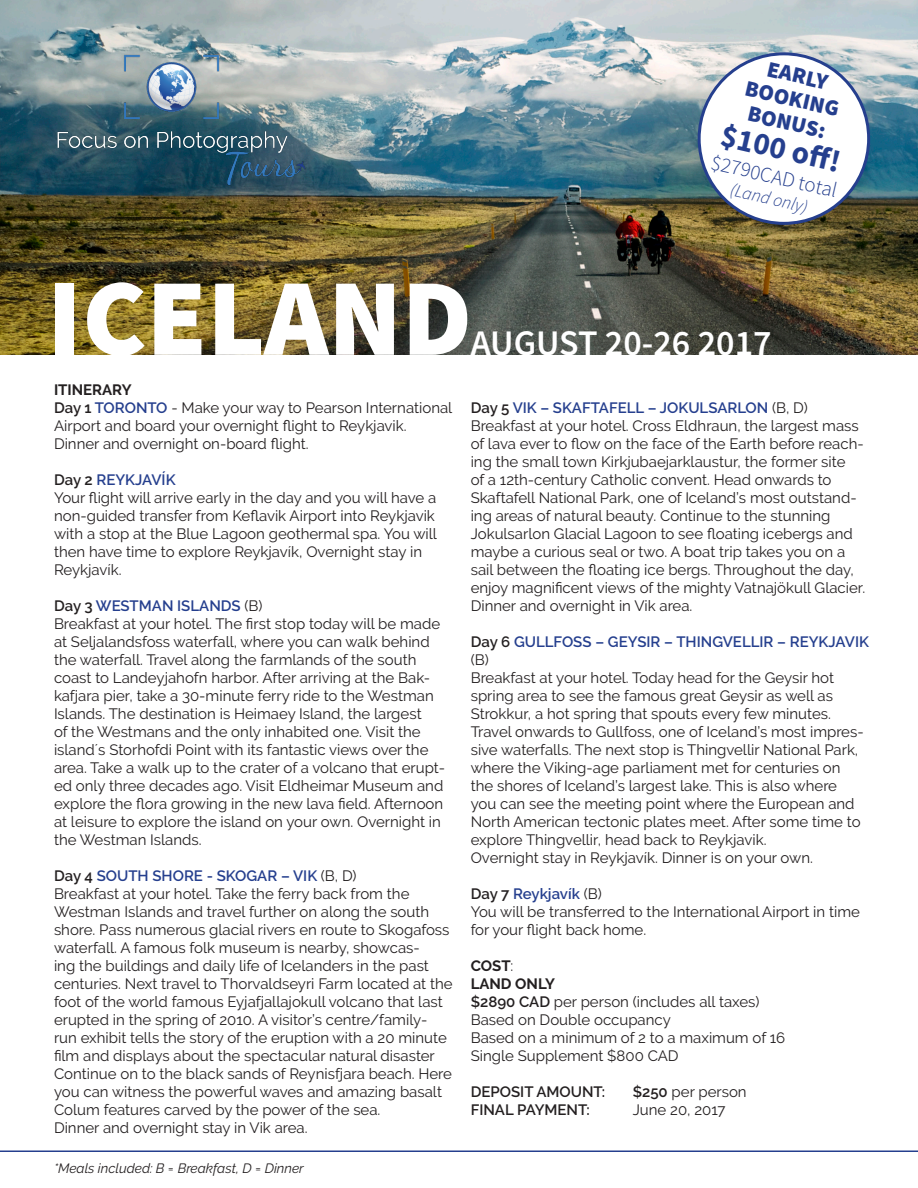
<style>
.page{position:relative;width:918px;height:1188px;background:#fff}
.page>*{position:absolute;margin:0;border:0;box-sizing:border-box;transform-origin:0 0}
.t1{font:900 109.5px "Source Sans Pro";color:#fff}
.t2{font:600 36px "Source Sans Pro";color:#fff}
.t3{font:700 31.5px "Source Sans Pro";color:#253f8e}
.t4{font:900 22.5px "Source Sans Pro";color:#253f8e}
.t5{font:300 21px "Source Sans Pro";color:#253f8e}
.t6{font:italic 300 18px "Source Sans Pro";color:#253f8e}
.t7{font:15px/18px "Raleway";color:#231f20}
.t8{font:600 15px/18px "Raleway";color:#253f8e}
.t9{font:600 15px "Raleway";color:#231f20}
.t10{font:700 15px "Raleway";color:#231f20}
.t11{font:italic 13.5px "Raleway";color:#231f20}
.s1{font-weight:600}
.s2{font-weight:600;color:#253f8e}
.s3{color:#231f20}
.s4{font-weight:400;color:#231f20}
.s5{font-weight:400}
</style>
<div class="page">
<img style="left:0;top:0;width:918px;height:354px">
<img style="left:27px;top:36px;width:290px;height:166px">
<div style="left:699px;top:54px;width:170px;height:169px;background:#fff;border-radius:50%"></div>
<hr style="left:0;top:1150px;width:918px;height:2px;background:#253f8e">
<p class="t4" style="left:771px;top:54px;width:63px;rotate:13deg">EARLY</p>
<p class="t4" style="left:749px;top:74px;width:97px;rotate:13deg">BOOKING</p>
<p class="t4" style="left:752px;top:99px;width:81px;rotate:13deg">BONUS:</p>
<p class="t3" style="left:726px;top:115px;width:123px;rotate:13deg">$100 off !</p>
<p class="t5" style="left:714px;top:149px;width:130px;rotate:13deg">$2790CAD total</p>
<p class="t6" style="left:733px;top:179px;width:80px;rotate:13deg">(Land only)</p>
<p class="t1" style="left:48px;top:247px;width:426px">ICELAND</p>
<p class="t10" style="left:54px;top:382px;width:79px">ITINERARY</p>
<p class="t7" style="left:54px;top:399px;width:400px"><span class="s1">Day 1</span> <span class="s2">TORONTO</span> - Make your way to Pearson International<br>Airport and board your overnight flight to Reykjavik.</p>
<p class="t7" style="left:54px;top:435px;width:256px">Dinner and overnight on-board flight.</p>
<p class="t8" style="left:54px;top:471px;width:123px"><span class="s3">Day 2</span> REYKJAVÍK</p>
<p class="t7" style="left:54px;top:489px;width:385px">Your flight will arrive early in the day and you will have a non-guided transfer from Keflavik Airport into Reykjavik with a stop at the Blue Lagoon geothermal spa. You will then have time to explore Reykjavík, Overnight stay in Reykjavík.</p>
<p class="t8" style="left:54px;top:597px;width:210px"><span class="s3">Day 3</span> WESTMAN ISLANDS <span class="s4">(B)</span></p>
<p class="t7" style="left:54px;top:615px;width:393px">Breakfast at your hotel. The first stop today will be made at Seljalandsfoss waterfall, where you can walk behind the waterfall. Travel along the farmlands of the south coast to Landeyjahofn harbor. After arriving at the Bak&shy;kafjara pier, take a 30-minute ferry ride to the Westman Islands. The destination is Heimaey Island, the largest<br>of the Westmans and the only inhabited one. Visit the island´s Storhofdi Point with its fantastic views over the area. Take a walk up to the crater of a volcano that erupt&shy;ed only three decades ago. Visit Eldheimar Museum and explore the flora growing in the new lava field. Afternoon at leisure to explore the island on your own. Overnight in the Westman Islands.</p>
<p class="t8" style="left:54px;top:867px;width:304px"><span class="s3">Day 4</span> SOUTH SHORE - SKOGAR – VIK <span class="s4">(B, D)</span></p>
<p class="t7" style="left:54px;top:885px;width:400px">Breakfast at your hotel. Take the ferry back from the Westman Islands and travel further on along the south shore. Pass numerous glacial rivers en route to Skogafoss waterfall. A famous folk museum is nearby, showcas-<br>ing the buildings and daily life of Icelanders in the past centuries. Next travel to Thorvaldseyri Farm located at the foot of the world famous Eyjafjallajokull volcano that last erupted in the spring of 2010. A visitor’s centre/family&shy;run exhibit tells the story of the eruption with a 20 minute film and displays about the spectacular natural disaster Continue on to the black sands of Reynisfjara beach. Here you can witness the powerful waves and amazing basalt Colum features carved by the power of the sea.</p>
<p class="t7" style="left:54px;top:1119px;width:255px">Dinner and overnight stay in Vik area.</p>
<p class="t2" style="left:471px;top:321px;width:302px">AUGUST 20-26 2017</p>
<p class="t8" style="left:471px;top:399px;width:339px"><span class="s3">Day 5</span> VIK – SKAFTAFELL – JOKULSARLON <span class="s4">(B, D)</span></p>
<p class="t7" style="left:471px;top:417px;width:396px">Breakfast at your hotel. Cross Eldhraun, the largest mass of lava ever to flow on the face of the Earth before reach&shy;ing the small town Kirkjubaejarklaustur, the former site<br>of a 12th-century Catholic convent. Head onwards to Skaftafell National Park, one of Iceland’s most outstand&shy;ing areas of natural beauty. Continue to the stunning Jokulsarlon Glacial Lagoon to see floating icebergs and maybe a curious seal or two. A boat trip takes you on a sail between the floating ice bergs. Throughout the day, enjoy magnificent views of the mighty Vatnajökull Glacier.</p>
<p class="t7" style="left:471px;top:597px;width:223px">Dinner and overnight in Vik area.</p>
<p class="t8" style="left:471px;top:633px;width:400px"><span class="s3">Day 6</span> GULLFOSS – GEYSIR – THINGVELLIR – REYKJAVIK <span class="s4">(B)</span></p>
<p class="t7" style="left:471px;top:669px;width:395px">Breakfast at your hotel. Today head for the Geysir hot spring area to see the famous great Geysir as well as Strokkur, a hot spring that spouts every few minutes.<br>Travel onwards to Gullfoss, one of Iceland’s most impres&shy;sive waterfalls. The next stop is Thingvellir National Park, where the Viking-age parliament met for centuries on the shores of Iceland’s largest lake. This is also where you can see the meeting point where the European and North American tectonic plates meet. After some time to explore Thingvellir, head back to Reykjavik.</p>
<p class="t7" style="left:471px;top:849px;width:344px">Overnight stay in Reykjavík. Dinner is on your own.</p>
<p class="t8" style="left:471px;top:885px;width:133px"><span class="s3">Day 7</span> Reykjavík <span class="s4">(B)</span></p>
<p class="t7" style="left:471px;top:903px;width:391px">You will be transferred to the International Airport in time for your flight back home.</p>
<p class="t10" style="left:471px;top:958px;width:44px">COST<span class="s5">:</span></p>
<p class="t10" style="left:471px;top:976px;width:86px">LAND ONLY</p>
<p class="t7" style="left:471px;top:993px;width:290px"><span class="s1">$2890 CAD</span> per person (includes all taxes)</p>
<p class="t7" style="left:471px;top:1011px;width:202px">Based on Double occupancy</p>
<p class="t7" style="left:471px;top:1029px;width:316px">Based on a minimum of 2 to a maximum of 16</p>
<p class="t7" style="left:471px;top:1047px;width:209px">Single Supplement $800 CAD</p>
<p class="t9" style="left:471px;top:1083px;width:136px">DEPOSIT AMOUNT:</p>
<p class="t7" style="left:633px;top:1083px;width:116px"><span class="s1">$250</span> per person</p>
<p class="t9" style="left:471px;top:1101px;width:121px">FINAL PAYMENT:</p>
<p class="t7" style="left:633px;top:1101px;width:94px">June 20, 2017</p>
<p class="t11" style="left:54px;top:1160px;width:251px">*Meals included: B = Breakfast, D = Dinner</p>
</div>
